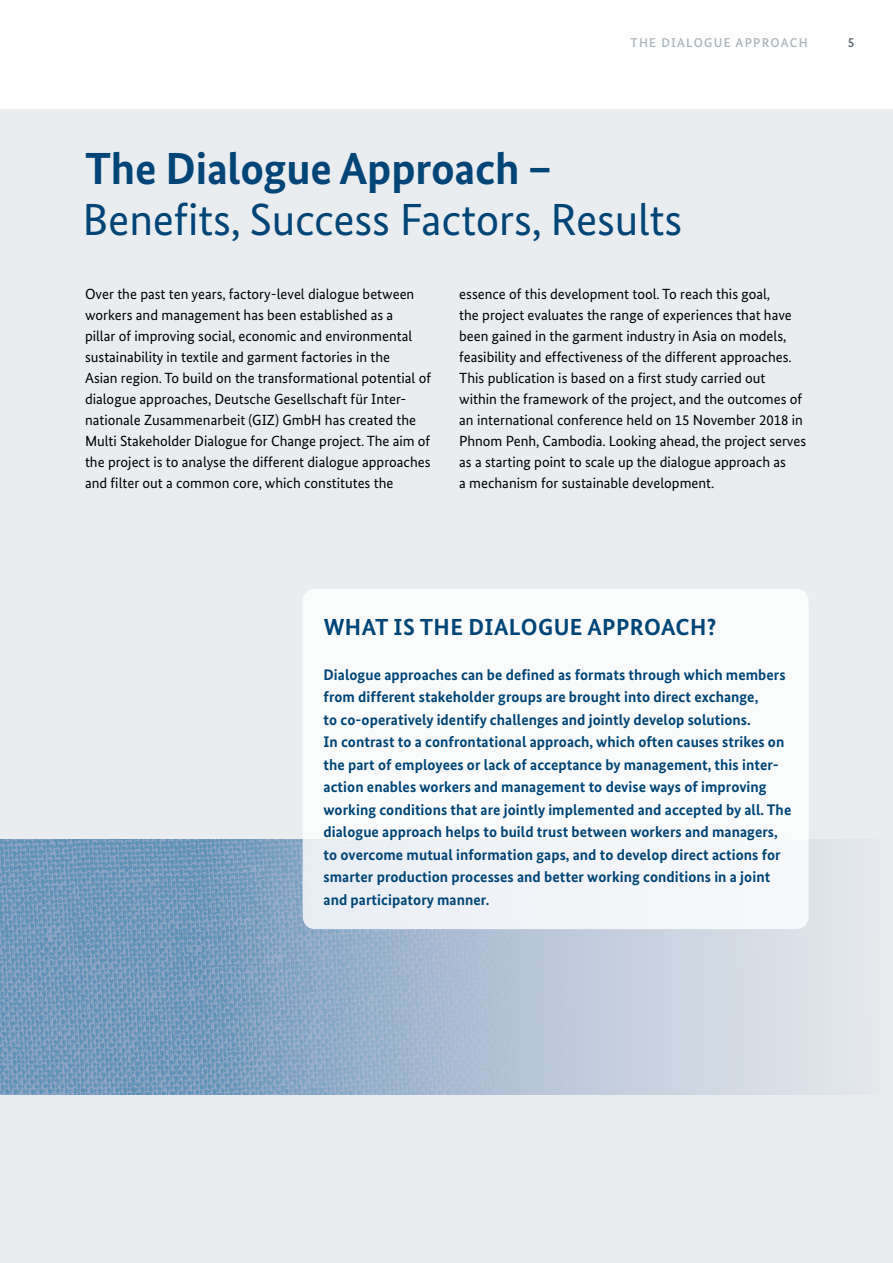
<style>
.page{position:relative;width:893px;height:1263px;background:#fff}
.page>*{position:absolute;margin:0;border:0;box-sizing:border-box;transform-origin:0 0}
.t1{font:45px "Bundes Sans";letter-spacing:-.005em;color:#004577}
.t2{font:700 45px "Bundes Sans";letter-spacing:-.005em;color:#004577}
.t3{font:700 23.25px "Bundes Sans";letter-spacing:.02em;color:#004577}
.t4{font:700 15.3px/22.5px "Bundes Sans";letter-spacing:.005em;color:#004577}
.t5{font:14.7px/21px "Bundes Sans";color:#000}
.t6{font:500 13.5px "Bundes Sans";color:#58666d}
.t7{font:500 12.75px "Bundes Sans";letter-spacing:.1em;color:#aab5bb}
</style>
<div class="page">
<div style="left:0;top:110px;width:893px;height:1153px;background:#eaedef"></div>
<svg style="left:564px;top:839px;width:268px;height:255px;fill:#cfd8e3"></svg>
<img style="left:0;top:839px;width:564px;height:255px">
<div style="left:303px;top:589px;width:506px;height:340px;background:#fff;border-radius:13px"></div>
<p class="t7" style="left:630px;top:35px;width:179px">THE DIALOGUE APPROACH</p>
<p class="t6" style="left:848px;top:34px;width:8px">5</p>
<h1 class="t2" style="left:85px;top:141px;width:469px">The Dialogue Approach –</h1>
<h1 class="t1" style="left:83px;top:192px;width:601px">Benefits, Success Factors, Results</h1>
<p class="t5" style="left:85px;top:283px;width:348px">Over the past ten years, factory-level dialogue between workers and management has been established as a<br>pillar of improving social, economic and environmental sustainability in textile and garment factories in the<br>Asian region. To build on the transformational potential of dialogue approaches, Deutsche Gesellschaft für Inter&shy;nationale Zusammenarbeit (GIZ) GmbH has created the Multi Stakeholder Dialogue for Change project. The aim of the project is to analyse the different dialogue approaches and filter out a common core, which constitutes the</p>
<p class="t5" style="left:459px;top:283px;width:348px">essence of this development tool. To reach this goal,<br>the project evaluates the range of experiences that have been gained in the garment industry in Asia on models, feasibility and effectiveness of the different approaches.<br>This publication is based on a first study carried out within the framework of the project, and the outcomes of an international conference held on 15 November 2018 in Phnom Penh, Cambodia. Looking ahead, the project serves as a starting point to scale up the dialogue approach as<br>a mechanism for sustainable development.</p>
<h2 class="t3" style="left:324px;top:613px;width:394px">WHAT IS THE DIALOGUE APPROACH?</h2>
<p class="t4" style="left:324px;top:663px;width:469px">Dialogue approaches can be defined as formats through which members from different stakeholder groups are brought into direct exchange,<br>to co-operatively identify challenges and jointly develop solutions.<br>In contrast to a confrontational approach, which often causes strikes on the part of employees or lack of acceptance by management, this inter&shy;action enables workers and management to devise ways of improving working conditions that are jointly implemented and accepted by all. The dialogue approach helps to build trust between workers and managers, to overcome mutual information gaps, and to develop direct actions for smarter production processes and better working conditions in a joint and participatory manner.</p>
</div>
